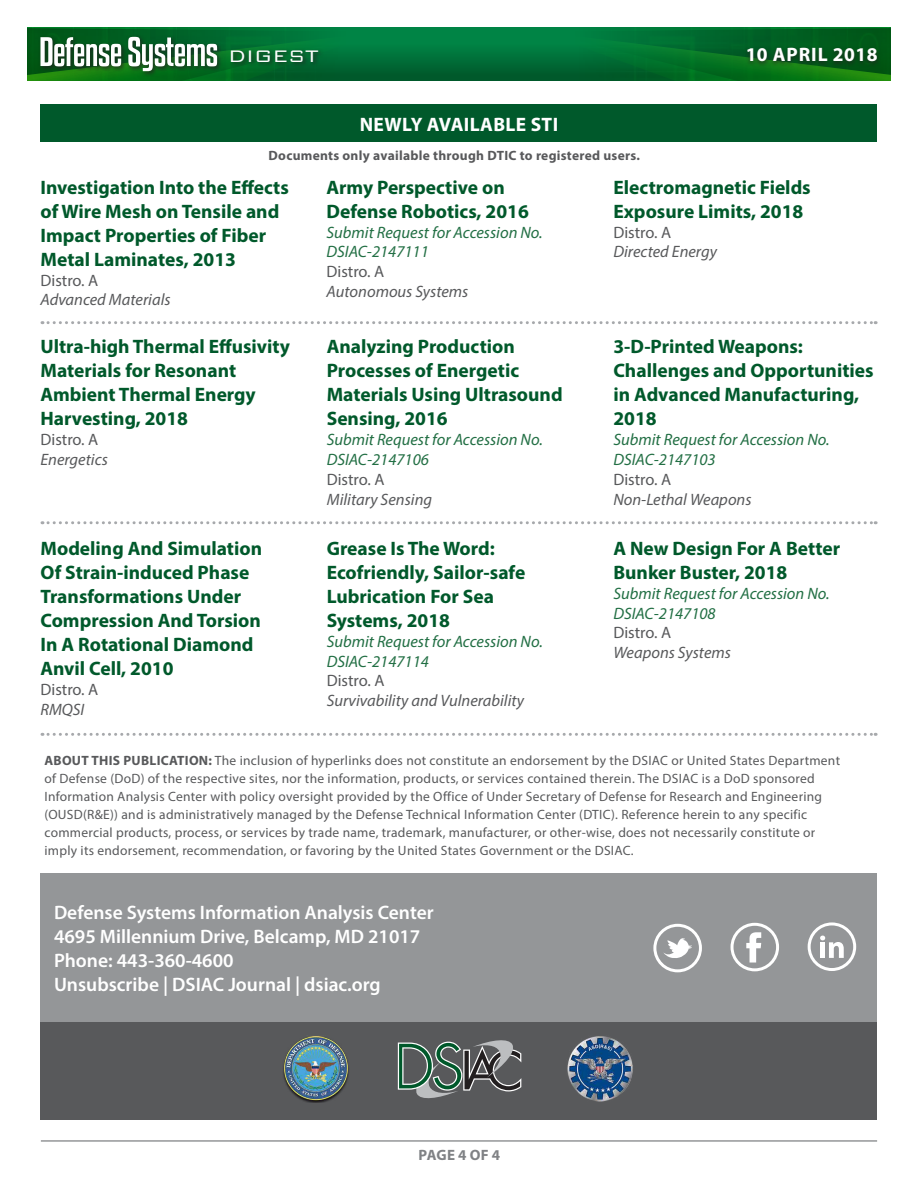
<style>
.page{position:relative;width:918px;height:1188px;background:#fff}
.page>*{position:absolute;margin:0;border:0;box-sizing:border-box;transform-origin:0 0}
.t1{font:300 22.35px "Bank Gothic BT";color:#fff}
.t2{font:700 19.5px/24px "Myriad Pro";color:#00592b}
.t3{font:600 19.5px/24px "Myriad Pro";color:#fff}
.t4{font:700 19.5px "Myriad Pro";letter-spacing:.02em;color:#fff}
.t5{font:italic 16.5px/19.8px "Myriad Pro";color:#226f44}
.t6{font:italic 16.5px "Myriad Pro";color:#58595b}
.t7{font:16.5px "Myriad Pro";color:#58595b}
.t8{font:700 15px "Myriad Pro";letter-spacing:.005em;color:#808285}
.t9{font:13.5px/18px "Myriad Pro";letter-spacing:.02em;color:#58595b}
.t10{font:700 13.5px "Myriad Pro";letter-spacing:.02em;color:#58595b}
.s1{font-weight:700}
</style>
<div class="page">
<div style="left:27px;top:27px;width:864px;height:54px;background:linear-gradient(to bottom,#008f4c,#00592b)"></div>
<svg style="left:540px;top:27px;width:351px;height:54px;background:#026d29"></svg>
<div style="left:743px;top:46px;width:138px;height:22px;background:#231f20;opacity:.75"></div>
<svg style="left:27px;top:27px;width:353px;height:54px;background:#267b45"></svg>
<div style="left:40px;top:873px;width:838px;height:149px;background:#949698"></div>
<div style="left:40px;top:1022px;width:838px;height:98px;background:#58595b"></div>
<img style="left:567px;top:1036px;width:66px;height:66px">
<img style="left:283px;top:1036px;width:66px;height:67px">
<svg style="left:398px;top:1040px;width:123px;height:58px"></svg>
<svg style="left:42px;top:733px;width:834px;height:3px"></svg>
<svg style="left:42px;top:321px;width:834px;height:3px"></svg>
<svg style="left:42px;top:521px;width:834px;height:3px"></svg>
<hr style="left:41px;top:1140px;width:836px;height:2px;background:#949698">
<svg style="left:653px;top:924px;width:49px;height:48px"></svg>
<svg style="left:731px;top:923px;width:48px;height:48px"></svg>
<svg style="left:808px;top:922px;width:48px;height:49px"></svg>
<div style="left:40px;top:105px;width:838px;height:37px;background:#00592b"></div>
<h1 class="t1" style="left:228px;top:43px;width:92px">DIGEST</h1>
<h2 class="t4" style="left:746px;top:42px;width:133px">10 APRIL 2018</h2>
<h2 class="t4" style="left:360px;top:111px;width:200px">NEWLY AVAILABLE STI</h2>
<p class="t10" style="left:269px;top:147px;width:373px">Documents only available through DTIC to registered users.</p>
<h2 class="t2" style="left:40px;top:175px;width:250px">Investigation Into the Effects of Wire Mesh on Tensile and<br>Impact Properties of Fiber<br>Metal Laminates, 2013</h2>
<p class="t7" style="left:41px;top:270px;width:59px">Distro. A</p>
<p class="t6" style="left:41px;top:290px;width:132px">Advanced Materials</p>
<h2 class="t2" style="left:40px;top:334px;width:251px">Ultra-high Thermal Effusivity<br>Materials for Resonant<br>Ambient Thermal Energy<br>Harvesting, 2018</h2>
<p class="t7" style="left:41px;top:429px;width:59px">Distro. A</p>
<p class="t6" style="left:41px;top:449px;width:69px">Energetics</p>
<h2 class="t2" style="left:40px;top:536px;width:223px">Modeling And Simulation<br>Of Strain-induced Phase<br>Transformations Under<br>Compression And Torsion<br>In A Rotational Diamond<br>Anvil Cell, 2010</h2>
<p class="t7" style="left:40px;top:679px;width:59px">Distro. A</p>
<p class="t6" style="left:40px;top:699px;width:46px">RMQSI</p>
<h2 class="t2" style="left:327px;top:175px;width:204px">Army Perspective on<br>Defense Robotics, 2016</h2>
<p class="t5" style="left:327px;top:222px;width:218px">Submit Request for Accession No.<br>DSIAC-2147111</p>
<p class="t7" style="left:327px;top:261px;width:59px">Distro. A</p>
<p class="t6" style="left:327px;top:281px;width:143px">Autonomous Systems</p>
<h2 class="t2" style="left:327px;top:334px;width:237px">Analyzing Production<br>Processes of Energetic<br>Materials Using Ultrasound<br>Sensing, 2016</h2>
<p class="t5" style="left:327px;top:429px;width:218px">Submit Request for Accession No.<br>DSIAC-2147106</p>
<p class="t7" style="left:327px;top:469px;width:59px">Distro. A</p>
<p class="t6" style="left:327px;top:489px;width:107px">Military Sensing</p>
<h2 class="t2" style="left:327px;top:536px;width:200px">Grease Is The Word:<br>Ecofriendly, Sailor-safe<br>Lubrication For Sea<br>Systems, 2018</h2>
<p class="t5" style="left:327px;top:631px;width:218px">Submit Request for Accession No.<br>DSIAC-2147114</p>
<p class="t7" style="left:327px;top:671px;width:59px">Distro. A</p>
<p class="t6" style="left:327px;top:690px;width:199px">Survivability and Vulnerability</p>
<h2 class="t2" style="left:613px;top:175px;width:199px">Electromagnetic Fields<br>Exposure Limits, 2018</h2>
<p class="t7" style="left:613px;top:222px;width:59px">Distro. A</p>
<p class="t6" style="left:613px;top:242px;width:105px">Directed Energy</p>
<h2 class="t2" style="left:613px;top:334px;width:262px">3-D-Printed Weapons:<br>Challenges and Opportunities in Advanced Manufacturing,<br>2018</h2>
<p class="t5" style="left:613px;top:429px;width:218px">Submit Request for Accession No.<br>DSIAC-2147103</p>
<p class="t7" style="left:613px;top:469px;width:59px">Distro. A</p>
<p class="t6" style="left:613px;top:489px;width:140px">Non-Lethal Weapons</p>
<h2 class="t2" style="left:613px;top:536px;width:228px">A New Design For A Better<br>Bunker Buster, 2018</h2>
<p class="t5" style="left:613px;top:583px;width:218px">Submit Request for Accession No.<br>DSIAC-2147108</p>
<p class="t7" style="left:613px;top:623px;width:59px">Distro. A</p>
<p class="t6" style="left:613px;top:642px;width:119px">Weapons Systems</p>
<p class="t9" style="left:44px;top:751px;width:797px"><span class="s1">ABOUT THIS PUBLICATION:</span> The inclusion of hyperlinks does not constitute an endorsement by the DSIAC or United States Department of Defense (DoD) of the respective sites, nor the information, products, or services contained therein. The DSIAC is a DoD sponsored Information Analysis Center with policy oversight provided by the Office of Under Secretary of Defense for Research and Engineering (OUSD(R&amp;E)) and is administratively managed by the Defense Technical Information Center (DTIC). Reference herein to any specific commercial products, process, or services by trade name, trademark, manufacturer, or other-wise, does not necessarily constitute or imply its endorsement, recommendation, or favoring by the United States Government or the DSIAC.</p>
<h2 class="t3" style="left:54px;top:900px;width:381px">Defense Systems Information Analysis Center 4695 Millennium Drive, Belcamp, MD 21017<br>Phone: 443-360-4600<br>Unsubscribe | DSIAC Journal | dsiac.org</h2>
<p class="t8" style="left:419px;top:1146px;width:83px">PAGE 4 OF 4</p>
</div>
